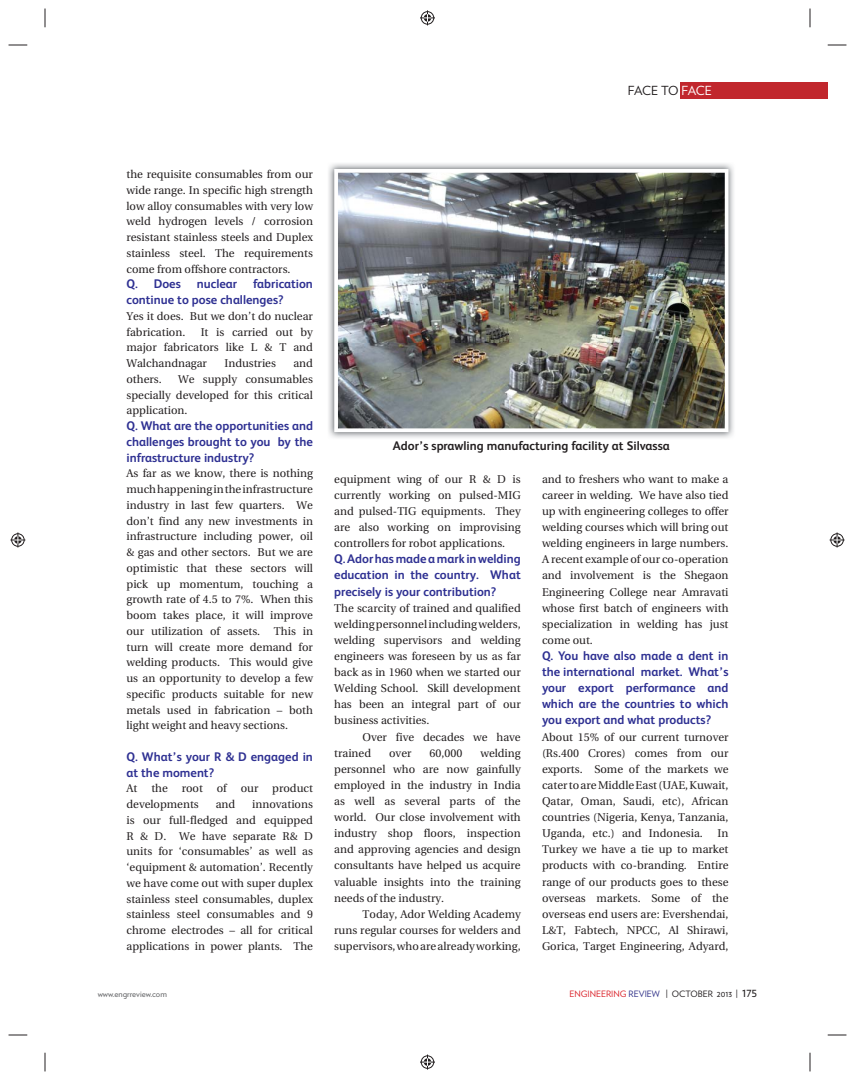
<style>
.page{position:relative;width:855px;height:1080px;background:#fff}
.page>*{position:absolute;margin:0;border:0;box-sizing:border-box;transform-origin:0 0}
.t1{font:700 12.5px/16.1px "FS Albert";color:#2e3092;text-align:justify}
.t2{font:700 12.5px "FS Albert";color:#231f20}
.t3{font:12.5px "Verlag";letter-spacing:-.03em;color:#231f20}
.t4{font:11.25px/15.8px "Utopia";color:#231f20;text-align:justify}
.t5{font:8.75px "Verlag";color:#231f20}
.t6{font:8.75px "Verlag";color:#636466}
.s1{color:#fff}
.s2{color:#da2128}
.s3{color:#303188}
.s4{font-size:12.5px}
</style>
<div class="page">
<div style="left:680px;top:82px;width:148px;height:17px;background:#c1272d"></div>
<img style="left:328px;top:163px;width:406px;height:275px">
<img style="left:334px;top:169px;width:395px;height:263px">
<svg style="left:9px;top:44px;width:18px;height:2px"></svg>
<svg style="left:828px;top:44px;width:18px;height:2px"></svg>
<svg style="left:9px;top:1034px;width:18px;height:2px"></svg>
<svg style="left:828px;top:1034px;width:18px;height:2px"></svg>
<svg style="left:44px;top:9px;width:2px;height:18px"></svg>
<svg style="left:44px;top:1053px;width:2px;height:18px"></svg>
<svg style="left:809px;top:9px;width:2px;height:18px"></svg>
<svg style="left:809px;top:1053px;width:2px;height:18px"></svg>
<svg style="left:420px;top:10px;width:15px;height:15px"></svg>
<svg style="left:420px;top:1055px;width:15px;height:15px"></svg>
<svg style="left:10px;top:532px;width:15px;height:16px"></svg>
<svg style="left:830px;top:532px;width:15px;height:16px"></svg>
<p class="t3" style="left:628px;top:85px;width:86px">FACE TO <span class="s1">FACE</span></p>
<p class="t4" style="left:126px;top:167px;width:188px">the requisite consumables from our wide range. In specific high strength low alloy consumables with very low weld hydrogen levels / corrosion resistant stainless steels and Duplex stainless steel. The requirements come from offshore contractors.</p>
<p class="t1" style="left:126px;top:277px;width:56px">Q. Does</p>
<p class="t1" style="left:197px;top:277px;width:42px">nuclear</p>
<p class="t1" style="left:126px;top:277px;width:188px;line-height:15.8px;text-indent:127px">fabrication continue to pose challenges?</p>
<p class="t4" style="left:126px;top:309px;width:188px">Yes it does. But we don’t do nuclear fabrication.</p>
<p class="t4" style="left:126px;top:325px;width:188px;text-indent:74px">It is carried out by major fabricators like L &amp; T and Walchandnagar</p>
<p class="t4" style="left:224px;top:356px;width:53px">Industries</p>
<p class="t4" style="left:293px;top:356px;width:21px">and</p>
<p class="t4" style="left:126px;top:372px;width:188px;text-indent:52px">We supply consumables specially developed for this critical application.</p>
<p class="t1" style="left:126px;top:419px;width:188px;line-height:15.8px">Q. What are the opportunities and challenges brought to you by the infrastructure industry?</p>
<p class="t4" style="left:126px;top:467px;width:188px">As far as we know, there is nothing much happening in the infrastructure industry in last few quarters. We don’t find any new investments in infrastructure including power, oil &amp; gas and other sectors. But we are optimistic that these sectors will pick up momentum, touching a growth rate of 4.5 to 7%. When this boom takes place, it will improve our utilization of assets. This in turn will create more demand for welding products. This would give us an opportunity to develop a few specific products suitable for new metals used in fabrication – both light weight and heavy sections.</p>
<p class="t1" style="left:126px;top:749px;width:188px;line-height:15.8px">Q. What’s your R &amp; D engaged in at the moment?</p>
<p class="t4" style="left:126px;top:782px;width:188px">At the root of our product developments</p>
<p class="t4" style="left:126px;top:372px;width:37px">others.</p>
<p class="t4" style="left:216px;top:797px;width:21px">and</p>
<p class="t4" style="left:126px;top:797px;width:188px;text-indent:126px">innovations is our full-fledged and equipped R &amp; D. We have separate R&amp; D units for ‘consumables’ as well as ‘equipment &amp; automation’. Recently we have come out with super duplex stainless steel consumables, duplex stainless steel consumables and 9 chrome electrodes – all for critical applications in power plants. The</p>
<p class="t2" style="left:393px;top:440px;width:278px">Ador’s sprawling manufacturing facility at Silvassa</p>
<p class="t4" style="left:334px;top:472px;width:188px;line-height:16.1px">equipment wing of our R &amp; D is currently working on pulsed-MIG and pulsed-TIG equipments. They are also working on improvising controllers for robot applications.</p>
<p class="t1" style="left:334px;top:552px;width:188px">Q. Ador has made a mark in welding education in the country. What precisely is your contribution?</p>
<p class="t4" style="left:334px;top:601px;width:188px">The scarcity of trained and qualified</p>
<p class="t4" style="left:334px;top:617px;width:188px">welding personnel including welders,</p>
<p class="t4" style="left:334px;top:633px;width:188px">welding supervisors and welding</p>
<p class="t4" style="left:334px;top:649px;width:188px">engineers was foreseen by us as far</p>
<p class="t4" style="left:334px;top:665px;width:188px">back as in 1960 when we started our</p>
<p class="t4" style="left:334px;top:681px;width:188px">Welding School. Skill development</p>
<p class="t4" style="left:334px;top:698px;width:188px">has been an integral part of our</p>
<p class="t4" style="left:334px;top:714px;width:97px">business activities.</p>
<p class="t4" style="left:363px;top:730px;width:160px">Over five decades we have</p>
<p class="t4" style="left:334px;top:746px;width:38px">trained</p>
<p class="t4" style="left:389px;top:746px;width:24px">over</p>
<p class="t4" style="left:430px;top:746px;width:34px">60,000</p>
<p class="t4" style="left:480px;top:746px;width:42px">welding</p>
<p class="t4" style="left:334px;top:762px;width:188px">personnel who are now gainfully</p>
<p class="t4" style="left:334px;top:778px;width:188px">employed in the industry in India</p>
<p class="t4" style="left:334px;top:794px;width:188px">as well as several parts of the</p>
<p class="t4" style="left:334px;top:810px;width:188px">world. Our close involvement with</p>
<p class="t4" style="left:334px;top:826px;width:188px">industry shop floors, inspection</p>
<p class="t4" style="left:334px;top:843px;width:188px">and approving agencies and design</p>
<p class="t4" style="left:334px;top:859px;width:188px">consultants have helped us acquire</p>
<p class="t4" style="left:334px;top:875px;width:188px">valuable insights into the training</p>
<p class="t4" style="left:334px;top:891px;width:111px">needs of the industry.</p>
<p class="t4" style="left:363px;top:907px;width:160px">Today, Ador Welding Academy</p>
<p class="t4" style="left:334px;top:923px;width:188px">runs regular courses for welders and</p>
<p class="t4" style="left:334px;top:939px;width:188px">supervisors, who are already working,</p>
<p class="t4" style="left:542px;top:472px;width:188px;line-height:16.1px">and to freshers who want to make a career in welding. We have also tied up with engineering colleges to offer welding courses which will bring out welding engineers in large numbers.<br>A recent example of our co-operation and involvement is the Shegaon Engineering College near Amravati whose first batch of engineers with specialization in welding has just come out.</p>
<p class="t1" style="left:542px;top:648px;width:188px">Q. You have also made a dent in the international market. What’s your export performance and which are the countries to which you export and what products?</p>
<p class="t4" style="left:542px;top:730px;width:188px;line-height:16.1px">About 15% of our current turnover (Rs.400 Crores) comes from our exports. Some of the markets we cater to are Middle East (UAE, Kuwait, Qatar, Oman, Saudi, etc), African countries (Nigeria, Kenya, Tanzania, Uganda, etc.) and Indonesia.</p>
<p class="t4" style="left:542px;top:826px;width:188px;line-height:16.1px;text-indent:176px">In Turkey we have a tie up to market products with co-branding. Entire range of our products goes to these overseas markets. Some of the overseas end users are: Evershendai, L&amp;T, Fabtech, NPCC, Al Shirawi, Gorica, Target Engineering, Adyard,</p>
<p class="t6" style="left:98px;top:990px;width:71px">www.engrreview.com</p>
<p class="t5" style="left:569px;top:990px;width:189px"><span class="s2">ENGINEERING</span> <span class="s3">REVIEW</span> | OCTOBER 2013 | <span class="s4">175</span></p>
</div>
